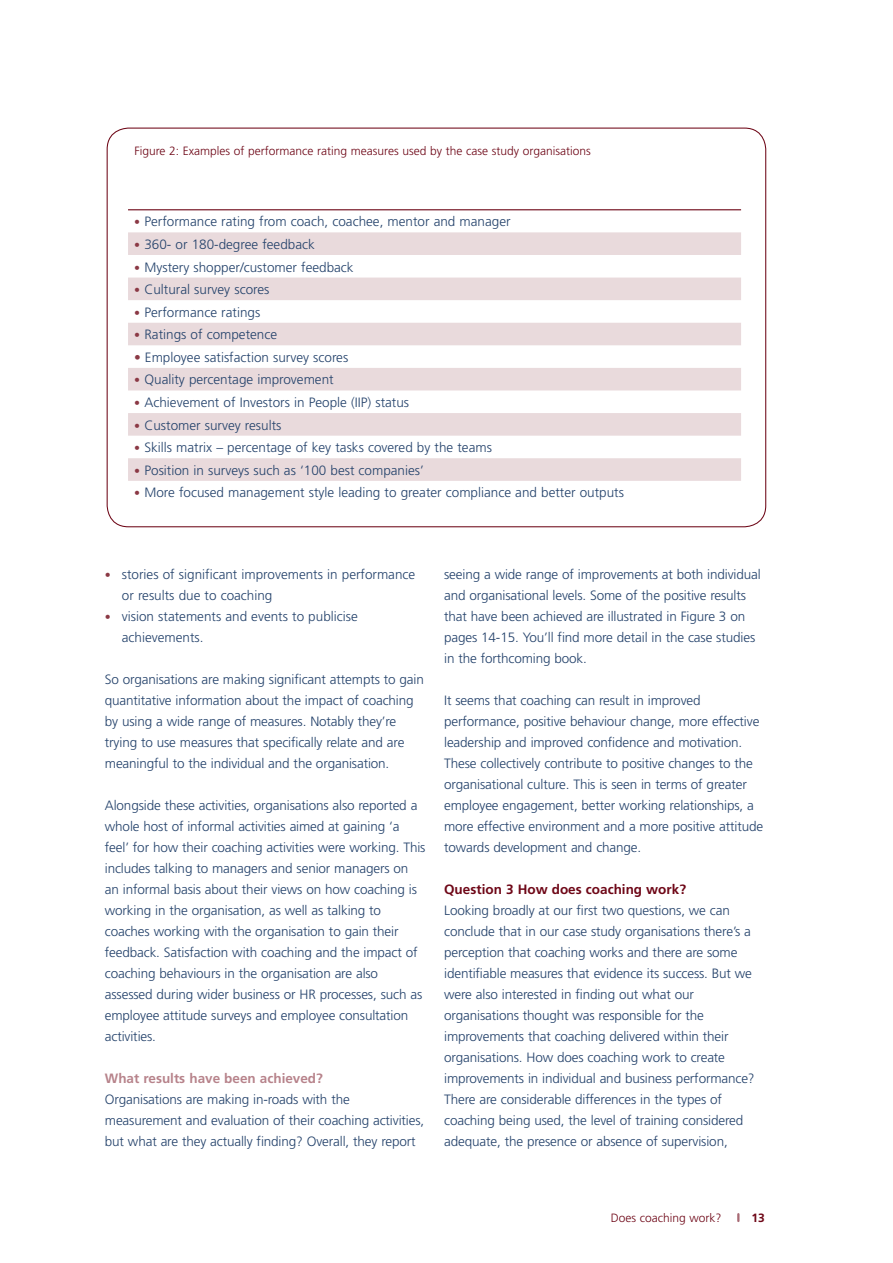
<style>
.page{position:relative;width:893px;height:1263px;background:#fff}
.page>*{position:absolute;margin:0;border:0;box-sizing:border-box;transform-origin:0 0}
.B_body{font:300 13.5px/21px "Frutiger";letter-spacing:-.01em;color:#24426b}
.X_bullets{font:300 13.5px "Frutiger";color:#24426b}
.B_bullets{font:300 13.5px/21px "Frutiger";color:#24426b}
.X_bodybox{font:300 13.5px "Frutiger";color:#24426b}
.H3_subhead{font:700 13.5px "Frutiger";color:#6e0717}
.H3_subhead-2{font:700 13.5px "Frutiger";color:#b7838b}
.T_figure_titles{font:300 12px "Frutiger";color:#6e0717}
.t1{font:700 12px "Frutiger";color:#6e0717}
.s1{font-size:12px;color:#8b3945}
.s2{color:#8b3945}
</style>
<div class="page">
<svg style="left:737px;top:1213px;width:2px;height:9px"></svg>
<svg style="left:106px;top:127px;width:661px;height:400px"></svg>
<p class="T_figure_titles" style="left:134px;top:144px;width:458px">Figure 2: Examples of performance rating measures used by the case study organisations</p>
<p class="X_bullets" style="left:134px;top:214px;width:378px"><span class="s1">•</span> Performance rating from coach, coachee, mentor and manager</p>
<p class="X_bullets" style="left:134px;top:237px;width:182px"><span class="s1">•</span> 360- or 180-degree feedback</p>
<p class="X_bullets" style="left:134px;top:259px;width:221px"><span class="s1">•</span> Mystery shopper/customer feedback</p>
<p class="X_bullets" style="left:134px;top:282px;width:137px"><span class="s1">•</span> Cultural survey scores</p>
<p class="X_bullets" style="left:134px;top:304px;width:128px"><span class="s1">•</span> Performance ratings</p>
<p class="X_bullets" style="left:134px;top:327px;width:145px"><span class="s1">•</span> Ratings of competence</p>
<p class="X_bodybox" style="left:134px;top:350px;width:216px"><span class="s2">•</span> Employee satisfaction survey scores</p>
<p class="X_bullets" style="left:134px;top:372px;width:201px"><span class="s1">•</span> Quality percentage improvement</p>
<p class="X_bullets" style="left:134px;top:395px;width:277px"><span class="s1">•</span> Achievement of Investors in People (IIP) status</p>
<p class="X_bullets" style="left:134px;top:417px;width:149px"><span class="s1">•</span> Customer survey results</p>
<p class="X_bullets" style="left:134px;top:440px;width:359px"><span class="s1">•</span> Skills matrix – percentage of key tasks covered by the teams</p>
<p class="X_bullets" style="left:134px;top:462px;width:291px"><span class="s1">•</span> Position in surveys such as ‘100 best companies’</p>
<p class="X_bullets" style="left:134px;top:485px;width:491px"><span class="s1">•</span> More focused management style leading to greater compliance and better outputs</p>
<p class="B_bullets" style="left:122px;top:564px;width:295px;text-indent:-17px"><span class="s1">•</span> stories of significant improvements in performance or results due to coaching</p>
<p class="B_bullets" style="left:122px;top:606px;width:237px;text-indent:-17px"><span class="s1">•</span> vision statements and events to publicise achievements.</p>
<p class="B_body" style="left:105px;top:669px;width:321px">So organisations are making significant attempts to gain quantitative information about the impact of coaching by using a wide range of measures. Notably they’re trying to use measures that specifically relate and are meaningful to the individual and the organisation.</p>
<p class="B_body" style="left:105px;top:795px;width:322px">Alongside these activities, organisations also reported a whole host of informal activities aimed at gaining ‘a feel’ for how their coaching activities were working. This includes talking to managers and senior managers on an informal basis about their views on how coaching is working in the organisation, as well as talking to coaches working with the organisation to gain their feedback. Satisfaction with coaching and the impact of coaching behaviours in the organisation are also assessed during wider business or HR processes, such as employee attitude surveys and employee consultation activities.</p>
<p class="H3_subhead-2" style="left:105px;top:1070px;width:220px">What results have been achieved?</p>
<p class="B_body" style="left:105px;top:1089px;width:321px">Organisations are making in-roads with the measurement and evaluation of their coaching activities, but what are they actually finding? Overall, they report</p>
<p class="B_body" style="left:444px;top:564px;width:318px">seeing a wide range of improvements at both individual and organisational levels. Some of the positive results that have been achieved are illustrated in Figure 3 on pages 14-15. You’ll find more detail in the case studies in the forthcoming book.</p>
<p class="B_body" style="left:444px;top:690px;width:321px">It seems that coaching can result in improved performance, positive behaviour change, more effective leadership and improved confidence and motivation.<br>These collectively contribute to positive changes to the organisational culture. This is seen in terms of greater employee engagement, better working relationships, a more effective environment and a more positive attitude towards development and change.</p>
<p class="H3_subhead" style="left:444px;top:881px;width:243px">Question 3 How does coaching work?</p>
<p class="B_body" style="left:444px;top:900px;width:312px">Looking broadly at our first two questions, we can conclude that in our case study organisations there’s a perception that coaching works and there are some identifiable measures that evidence its success. But we were also interested in finding out what our organisations thought was responsible for the improvements that coaching delivered within their organisations. How does coaching work to create improvements in individual and business performance?<br>There are considerable differences in the types of coaching being used, the level of training considered adequate, the presence or absence of supervision,</p>
<p class="T_figure_titles" style="left:611px;top:1211px;width:112px">Does coaching work?</p>
<p class="t1" style="left:751px;top:1211px;width:15px">13</p>
</div>
